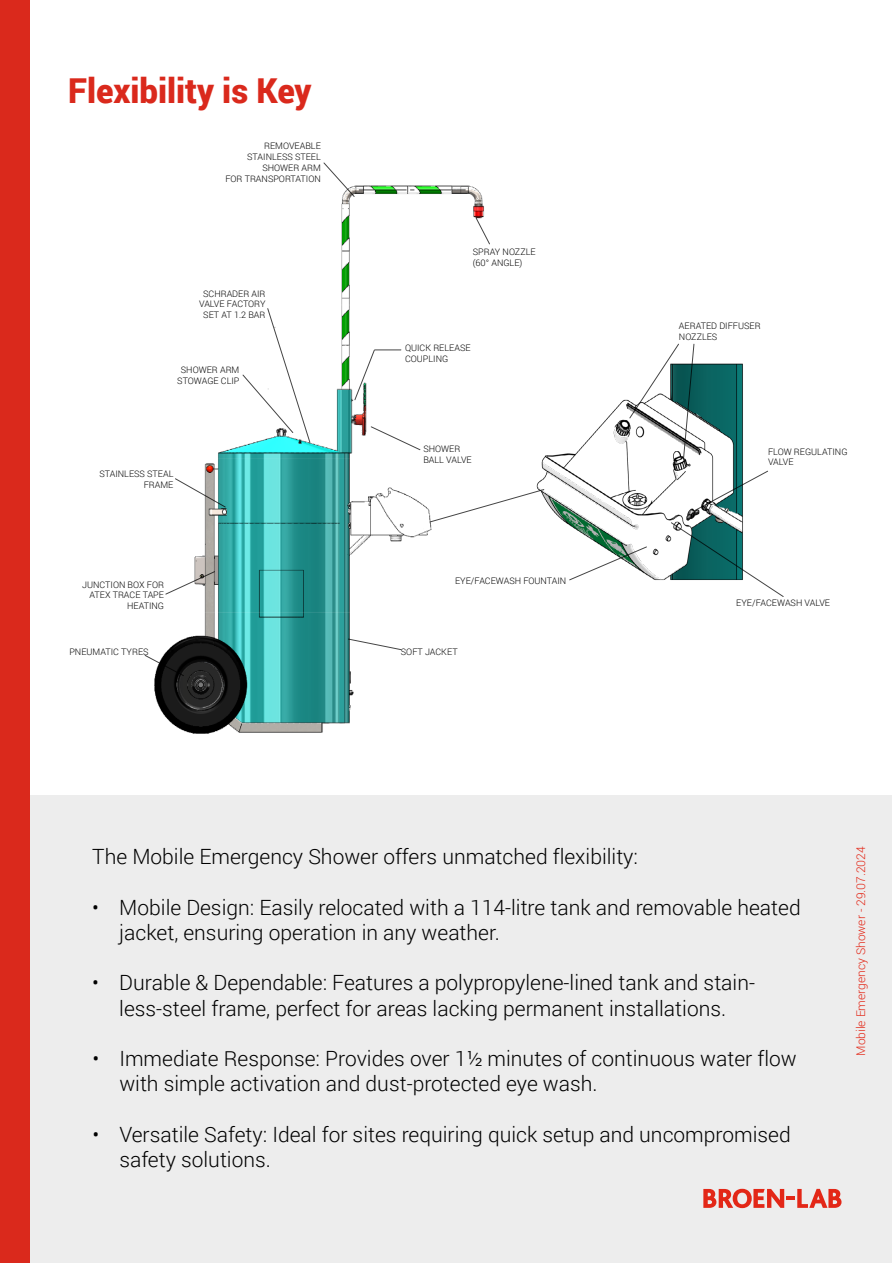
<style>
.page{position:relative;width:893px;height:1263px;background:#fff}
.page>*{position:absolute;margin:0;border:0;box-sizing:border-box;transform-origin:0 0}
.t1{font:900 34.35px "Roboto";color:#da291c;scale:.96 1}
.t2{font:300 21px/25.2px "Roboto";color:#000}
.t3{font:300 12px "Roboto";color:#e32717}
.t4{font:300 9px/10.8px "Roboto";color:#000}
</style>
<div class="page">
<div style="left:0;top:795px;width:892px;height:468px;background:#ededed"></div>
<svg style="left:703px;top:1189px;width:138px;height:19px"></svg>
<div style="left:0;top:0;width:30px;height:1263px;background:#da291c"></div>
<img style="left:154px;top:185px;width:330px;height:549px">
<svg style="left:347px;top:638px;width:55px;height:12px"></svg>
<svg style="left:370px;top:426px;width:51px;height:25px"></svg>
<svg style="left:354px;top:349px;width:47px;height:52px"></svg>
<svg style="left:475px;top:217px;width:15px;height:28px"></svg>
<svg style="left:323px;top:162px;width:32px;height:36px"></svg>
<svg style="left:242px;top:308px;width:69px;height:135px"></svg>
<svg style="left:174px;top:478px;width:52px;height:30px"></svg>
<svg style="left:165px;top:571px;width:51px;height:24px"></svg>
<svg style="left:144px;top:654px;width:40px;height:23px"></svg>
<img style="left:536px;top:363px;width:207px;height:217px">
<svg style="left:429px;top:489px;width:116px;height:34px"></svg>
<svg style="left:569px;top:546px;width:78px;height:35px"></svg>
<svg style="left:670px;top:522px;width:114px;height:75px"></svg>
<svg style="left:693px;top:470px;width:75px;height:42px"></svg>
<svg style="left:629px;top:343px;width:66px;height:117px"></svg>
<h1 class="t1" style="left:68px;top:66px;width:255px">Flexibility is Key</h1>
<p class="t4" style="left:225px;top:141px;width:97px;text-align:right">REMOVEABLE<br>STAINLESS STEEL<br>SHOWER ARM<br>FOR TRANSPORTATION</p>
<p class="t4" style="left:199px;top:288px;width:68px;text-align:center">SCHRADER AIR<br>VALVE FACTORY<br>SET AT 1.2 BAR</p>
<p class="t4" style="left:177px;top:364px;width:64px;text-align:center">SHOWER ARM<br>STOWAGE CLIP</p>
<p class="t4" style="left:99px;top:468px;width:76px;text-align:right">STAINLESS STEAL<br>FRAME</p>
<p class="t4" style="left:82px;top:579px;width:83px;text-align:right">JUNCTION BOX FOR<br>ATEX TRACE TAPE<br>HEATING</p>
<p class="t4" style="left:473px;top:247px;width:64px">SPRAY NOZZLE (60° ANGLE)</p>
<p class="t4" style="left:405px;top:342px;width:67px">QUICK RELEASE<br>COUPLING</p>
<p class="t4" style="left:423px;top:443px;width:50px">SHOWER<br>BALL VALVE</p>
<p class="t4" style="left:455px;top:575px;width:113px">EYE/FACEWASH FOUNTAIN</p>
<p class="t4" style="left:69px;top:646px;width:81px">PNEUMATIC TYRES</p>
<p class="t4" style="left:401px;top:646px;width:58px">SOFT JACKET</p>
<p class="t4" style="left:679px;top:320px;width:83px">AERATED DIFFUSER<br>NOZZLES</p>
<p class="t4" style="left:768px;top:446px;width:81px">FLOW REGULATING<br>VALVE</p>
<p class="t4" style="left:736px;top:597px;width:95px">EYE/FACEWASH VALVE</p>
<p class="t2" style="left:92px;top:843px;width:547px">The Mobile Emergency Shower offers unmatched flexibility:</p>
<p class="t2" style="left:119px;top:894px;width:683px;text-indent:-27px">• Mobile Design: Easily relocated with a 114-litre tank and removable heated jacket, ensuring operation in any weather.</p>
<p class="t2" style="left:92px;top:969px;width:664px;text-align:center">• Durable &amp; Dependable: Features a polypropylene-lined tank and stain&shy;less-steel frame, perfect for areas lacking permanent installations.</p>
<p class="t2" style="left:119px;top:1045px;width:679px;text-indent:-27px">• Immediate Response: Provides over 1½ minutes of continuous water flow with simple activation and dust-protected eye wash.</p>
<p class="t2" style="left:119px;top:1121px;width:673px;text-indent:-27px">• Versatile Safety: Ideal for sites requiring quick setup and uncompromised safety solutions.</p>
<p class="t3" style="left:852px;top:1056px;width:211px;rotate:-90deg">Mobile Emergency Shower - 29.07.2024</p>
</div>
